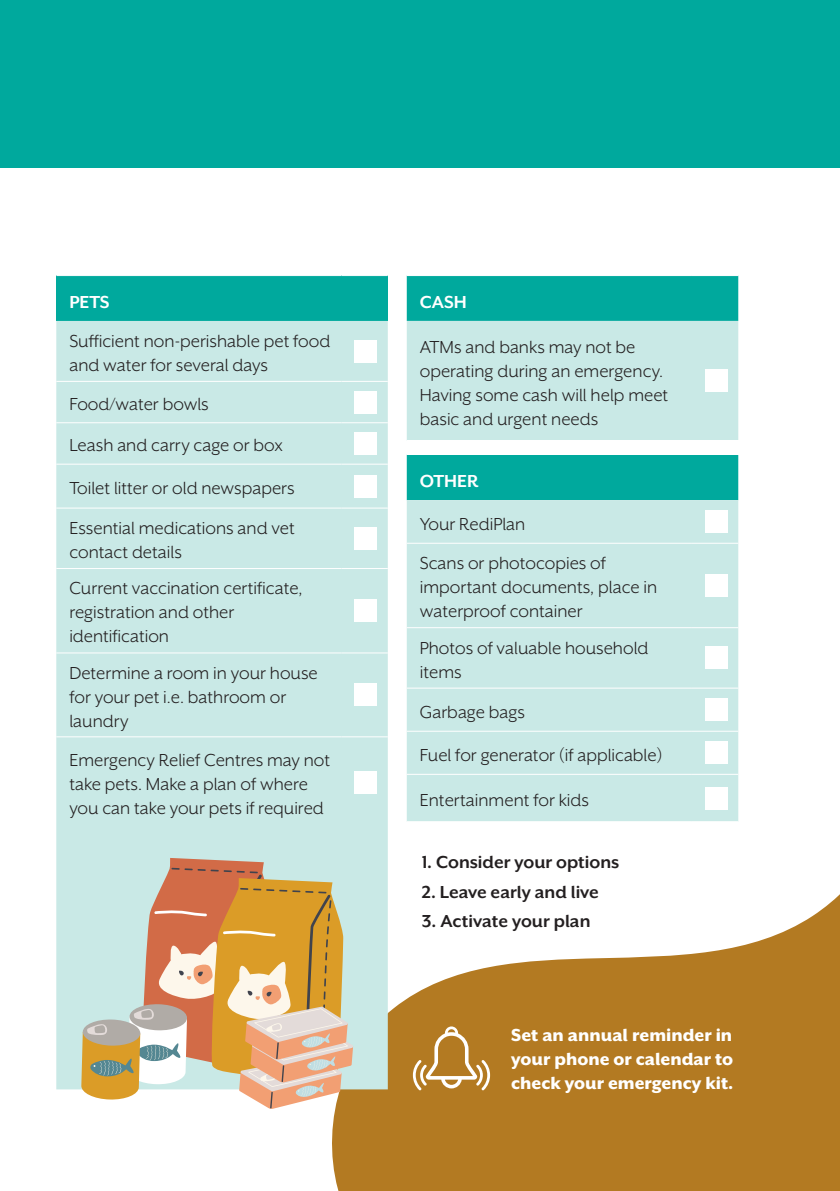
<style>
.page{position:relative;width:840px;height:1191px;background:#fff}
.page>*{position:absolute;margin:0;border:0;box-sizing:border-box;transform-origin:0 0}
.t1{font:20px/24px "Mr Eaves XL San OT";color:#231f20}
.t2{font:800 20px/24px "Mr Eaves XL San OT";color:#fff;text-align:justify}
.t3{font:700 20px "Mr Eaves XL San OT";color:#231f20}
.t4{font:700 20px "Mr Eaves XL San OT";color:#fff}
</style>
<div class="page">
<svg style="left:332px;top:561px;width:507px;height:630px;fill:#b37a22"></svg>
<div style="left:0;top:0;width:839px;height:167px;background:#00a99d"></div>
<div style="left:406px;top:276px;width:331px;height:45px;background:#00a99d"></div>
<svg style="left:406px;top:321px;width:331px;height:500px;background:#b6e3df"></svg>
<div style="left:406px;top:440px;width:331px;height:15px;background:#fff"></div>
<hr style="left:406px;top:543px;width:285px;height:1px;background:#fff">
<hr style="left:691px;top:543px;width:46px;height:1px;background:#fff">
<hr style="left:406px;top:627px;width:285px;height:1px;background:#fff">
<hr style="left:691px;top:627px;width:46px;height:1px;background:#fff">
<hr style="left:406px;top:687px;width:285px;height:1px;background:#fff">
<hr style="left:691px;top:687px;width:46px;height:1px;background:#fff">
<hr style="left:406px;top:730px;width:285px;height:1px;background:#fff">
<hr style="left:691px;top:730px;width:46px;height:1px;background:#fff">
<hr style="left:406px;top:774px;width:285px;height:1px;background:#fff">
<hr style="left:691px;top:774px;width:46px;height:1px;background:#fff">
<hr style="left:406px;top:821px;width:285px;height:1px;background:#fff">
<hr style="left:691px;top:821px;width:46px;height:1px;background:#fff">
<div style="left:704px;top:369px;width:23px;height:23px;background:#fff"></div>
<div style="left:704px;top:510px;width:23px;height:23px;background:#fff"></div>
<div style="left:704px;top:574px;width:23px;height:23px;background:#fff"></div>
<div style="left:704px;top:646px;width:23px;height:23px;background:#fff"></div>
<div style="left:704px;top:698px;width:23px;height:23px;background:#fff"></div>
<div style="left:704px;top:741px;width:23px;height:23px;background:#fff"></div>
<div style="left:704px;top:786px;width:23px;height:23px;background:#fff"></div>
<div style="left:56px;top:275px;width:331px;height:46px;background:#00a99d"></div>
<div style="left:56px;top:321px;width:331px;height:768px;background:#c9e9e6"></div>
<hr style="left:56px;top:381px;width:285px;height:1px;background:#fff">
<hr style="left:341px;top:381px;width:46px;height:1px;background:#fff">
<hr style="left:56px;top:422px;width:285px;height:1px;background:#fff">
<hr style="left:341px;top:422px;width:46px;height:1px;background:#fff">
<hr style="left:56px;top:463px;width:285px;height:1px;background:#fff">
<hr style="left:341px;top:463px;width:46px;height:1px;background:#fff">
<hr style="left:56px;top:507px;width:285px;height:1px;background:#fff">
<hr style="left:341px;top:507px;width:46px;height:1px;background:#fff">
<hr style="left:56px;top:568px;width:285px;height:1px;background:#fff">
<hr style="left:341px;top:568px;width:46px;height:1px;background:#fff">
<hr style="left:56px;top:652px;width:285px;height:1px;background:#fff">
<hr style="left:341px;top:652px;width:46px;height:1px;background:#fff">
<hr style="left:56px;top:736px;width:285px;height:1px;background:#fff">
<hr style="left:341px;top:736px;width:46px;height:1px;background:#fff">
<hr style="left:56px;top:275px;width:285px;height:1px;background:#fff">
<hr style="left:341px;top:275px;width:46px;height:1px;background:#fff">
<div style="left:354px;top:340px;width:23px;height:22px;background:#fff"></div>
<div style="left:354px;top:391px;width:23px;height:22px;background:#fff"></div>
<div style="left:354px;top:432px;width:23px;height:23px;background:#fff"></div>
<div style="left:354px;top:475px;width:23px;height:22px;background:#fff"></div>
<div style="left:354px;top:527px;width:23px;height:22px;background:#fff"></div>
<div style="left:354px;top:599px;width:23px;height:23px;background:#fff"></div>
<div style="left:354px;top:683px;width:23px;height:23px;background:#fff"></div>
<div style="left:354px;top:770px;width:23px;height:23px;background:#fff"></div>
<svg style="left:81px;top:858px;width:272px;height:251px;background:#d7ba90"></svg>
<svg style="left:412px;top:1026px;width:78px;height:64px"></svg>
<p class="t4" style="left:69px;top:291px;width:42px">PETS</p>
<p class="t1" style="left:69px;top:329px;width:262px">Sufficient non-perishable pet food and water for several days</p>
<p class="t1" style="left:69px;top:383px;width:227px;line-height:42px">Food/water bowls<br>Leash and carry cage or box<br>Toilet litter or old newspapers</p>
<p class="t1" style="left:69px;top:516px;width:227px">Essential medications and vet contact details</p>
<p class="t1" style="left:69px;top:576px;width:234px">Current vaccination certificate, registration and other identification</p>
<p class="t1" style="left:69px;top:660px;width:250px">Determine a room in your house for your pet i.e. bathroom or laundry</p>
<p class="t1" style="left:69px;top:747px;width:262px">Emergency Relief Centres may not take pets. Make a plan of where you can take your pets if required</p>
<p class="t4" style="left:419px;top:291px;width:48px">CASH</p>
<p class="t1" style="left:419px;top:335px;width:250px">ATMs and banks may not be operating during an emergency.<br>Having some cash will help meet basic and urgent needs</p>
<p class="t4" style="left:419px;top:470px;width:60px">OTHER</p>
<p class="t1" style="left:419px;top:504px;width:187px;line-height:39.8px">Your RediPlan<br>Scans or photocopies of</p>
<p class="t1" style="left:419px;top:575px;width:239px">important documents, place in waterproof container</p>
<p class="t1" style="left:419px;top:636px;width:230px">Photos of valuable household items</p>
<p class="t1" style="left:419px;top:690px;width:244px;line-height:43px">Garbage bags<br>Fuel for generator (if applicable)</p>
<p class="t1" style="left:419px;top:788px;width:171px">Entertainment for kids</p>
<p class="t3" style="left:421px;top:851px;width:199px">1. Consider your options</p>
<p class="t3" style="left:421px;top:880px;width:178px">2. Leave early and live</p>
<p class="t3" style="left:421px;top:910px;width:170px">3. Activate your plan</p>
<p class="t2" style="left:511px;top:1023px;width:223px">Set an annual reminder in your phone or calendar to check your emergency kit.</p>
</div>
